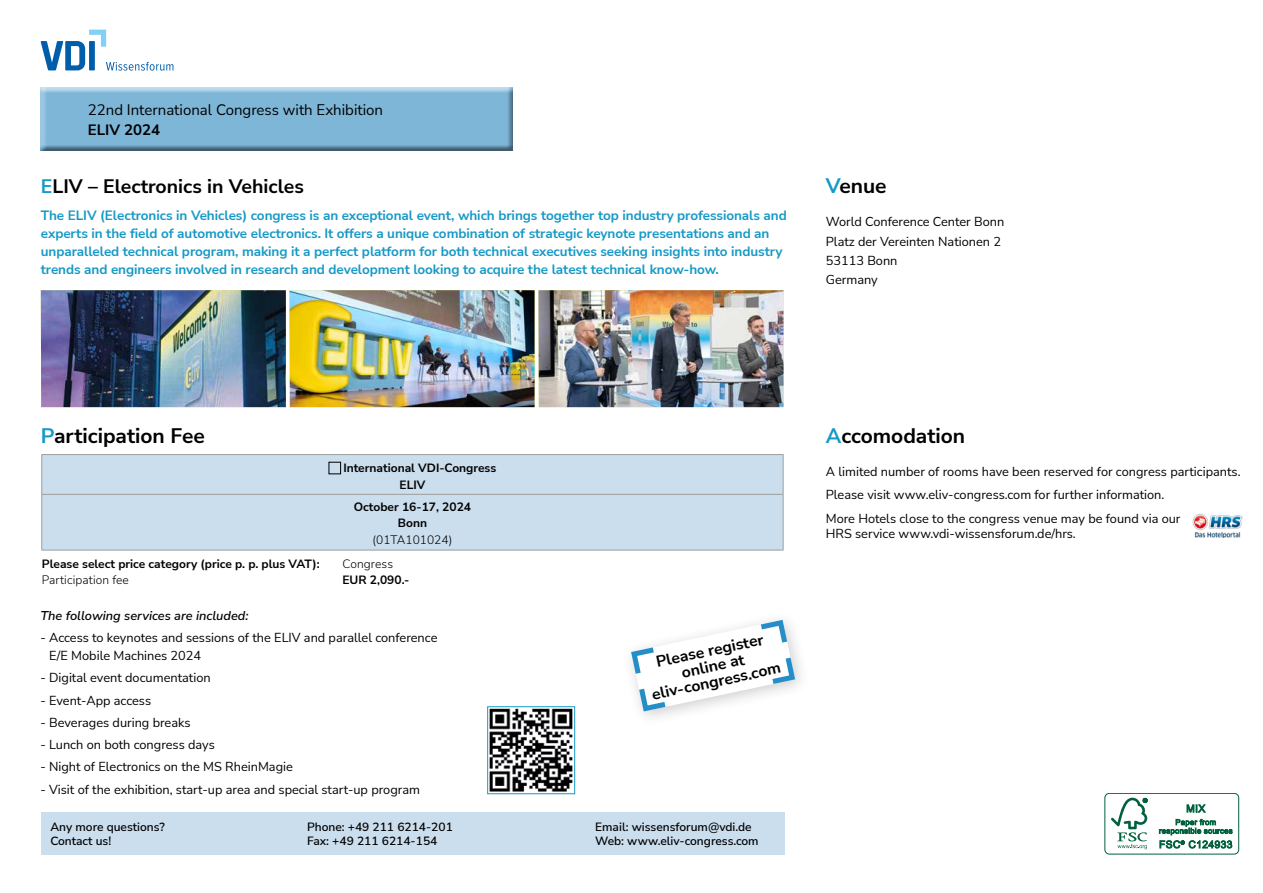
<style>
.page{position:relative;width:1263px;height:893px;background:#fff}
.page>*{position:absolute;margin:0;border:0;box-sizing:border-box;transform-origin:0 0}
.t1{font:700 21px "Nunito Sans";color:#000}
.t2{font:700 19.5px "Nunito Sans";color:#000}
.t3{font:700 15.75px/15.6px "Nunito Sans";color:#000;text-align:center}
.t4{font:15px "Nunito Sans";color:#000}
.t5{font:700 15px "Nunito Sans";color:#000}
.t6{font:700 13.5px/18px "Nunito Sans";letter-spacing:-.005em;color:#1599c6}
.t7{font:12.75px/19.2px "Nunito Sans";color:#000}
.t8{font:italic 600 12.75px "Nunito Sans";color:#000}
.t9{font:600 12px/14.4px "Nunito Sans";color:#000}
.t10{font:700 12px/16.5px "Nunito Sans";color:#000}
.t11{font:300 12px "Nunito Sans";letter-spacing:.01em;color:#000}
.s1{color:#1599c6}
</style>
<div class="page">
<img style="left:1192px;top:514px;width:51px;height:23px">
<div style="left:39px;top:86px;width:476px;height:67px;background:#000;opacity:.5"></div>
<div style="left:1104px;top:793px;width:135px;height:61px;border:1px solid #00613d;border-radius:5px"></div>
<svg style="left:1111px;top:798px;width:36px;height:51px"></svg>
<svg style="left:1159px;top:804px;width:73px;height:44px"></svg>
<svg style="left:41px;top:30px;width:132px;height:41px"></svg>
<img style="left:41px;top:290px;width:494px;height:117px">
<img style="left:538px;top:290px;width:245px;height:117px">
<div style="left:41px;top:812px;width:744px;height:42px;background:#cbdeee"></div>
<svg style="left:631px;top:620px;width:164px;height:91px"></svg>
<img style="left:489px;top:708px;width:84px;height:84px">
<div style="left:487px;top:706px;width:88px;height:88px;border:1px solid #1599c6"></div>
<div style="left:42px;top:455px;width:741px;height:95px;background:#cbdeee"></div>
<hr style="left:41px;top:455px;width:1px;height:39px;background:#9d9d9c">
<hr style="left:783px;top:455px;width:1px;height:39px;background:#9d9d9c">
<hr style="left:41px;top:494px;width:742px;height:1px;background:#9d9d9c">
<hr style="left:41px;top:495px;width:1px;height:55px;background:#9d9d9c">
<hr style="left:783px;top:495px;width:1px;height:55px;background:#9d9d9c">
<hr style="left:41px;top:550px;width:742px;height:1px;background:#9d9d9c">
<hr style="left:41px;top:454px;width:742px;height:1px;background:#9d9d9c">
<div style="left:329px;top:462px;width:12px;height:12px;border:1px solid #000"></div>
<p class="t4" style="left:88px;top:99px;width:297px">22nd International Congress with Exhibition</p>
<p class="t5" style="left:88px;top:119px;width:74px">ELIV 2024</p>
<h2 class="t2" style="left:41px;top:173px;width:265px"><span class="s1">E</span>LIV – Electronics in Vehicles</h2>
<p class="t6" style="left:41px;top:206px;width:747px">The ELIV (Electronics in Vehicles) congress is an exceptional event, which brings together top industry professionals and experts in the field of automotive electronics. It offers a unique combination of strategic keynote presentations and an unparalleled technical program, making it a perfect platform for both technical executives seeking insights into industry trends and engineers involved in research and development looking to acquire the latest technical know-how.</p>
<h1 class="t1" style="left:826px;top:171px;width:62px"><span class="s1">V</span>enue</h1>
<p class="t7" style="left:826px;top:212px;width:180px">World Conference Center Bonn<br>Platz der Vereinten Nationen 2<br>53113 Bonn<br>Germany</p>
<h1 class="t1" style="left:41px;top:421px;width:165px"><span class="s1">P</span>articipation Fee</h1>
<p class="t10" style="left:42px;top:555px;width:279px">Please select price category (price p. p. plus VAT):</p>
<p class="t10" style="left:399px;top:459px;width:98px;text-indent:-56px">International VDI-Congress<br>ELIV</p>
<p class="t10" style="left:354px;top:498px;width:119px;text-align:center">October 16-17, 2024<br>Bonn</p>
<p class="t11" style="left:373px;top:531px;width:81px">(01TA101024)</p>
<p class="t11" style="left:343px;top:555px;width:52px">Congress</p>
<p class="t11" style="left:42px;top:572px;width:89px">Participation fee</p>
<p class="t10" style="left:342px;top:571px;width:68px">EUR 2,090.-</p>
<p class="t8" style="left:40px;top:607px;width:210px">The following services are included:</p>
<p class="t7" style="left:49px;top:628px;width:390px;line-height:18px;text-indent:-9px">- Access to keynotes and sessions of the ELIV and parallel conference<br>E/E Mobile Machines 2024</p>
<p class="t7" style="left:40px;top:668px;width:172px">- Digital event documentation</p>
<p class="t7" style="left:40px;top:690px;width:112px">- Event-App access</p>
<p class="t7" style="left:40px;top:712px;width:152px">- Beverages during breaks</p>
<p class="t7" style="left:40px;top:735px;width:176px">- Lunch on both congress days</p>
<p class="t7" style="left:40px;top:757px;width:254px">- Night of Electronics on the MS RheinMagie</p>
<p class="t7" style="left:40px;top:779px;width:381px">- Visit of the exhibition, start-up area and special start-up program</p>
<p class="t3" style="left:644px;top:656px;width:133px;rotate:-12deg">Please register online at eliv-congress.com</p>
<p class="t9" style="left:50px;top:819px;width:116px">Any more questions?<br>Contact us!</p>
<p class="t9" style="left:307px;top:819px;width:147px">Phone: +49 211 6214-201<br>Fax: +49 211 6214-154</p>
<p class="t9" style="left:595px;top:819px;width:165px">Email: wissensforum@vdi.de<br>Web: www.eliv-congress.com</p>
<h1 class="t1" style="left:826px;top:421px;width:141px"><span class="s1">A</span>ccomodation</h1>
<p class="t7" style="left:826px;top:459px;width:416px;line-height:23.5px">A limited number of rooms have been reserved for congress participants.<br>Please visit www.eliv-congress.com for further information.<br>More Hotels close to the congress venue may be found via our</p>
<p class="t7" style="left:826px;top:523px;width:251px">HRS service www.vdi-wissensforum.de/hrs.</p>
</div>
